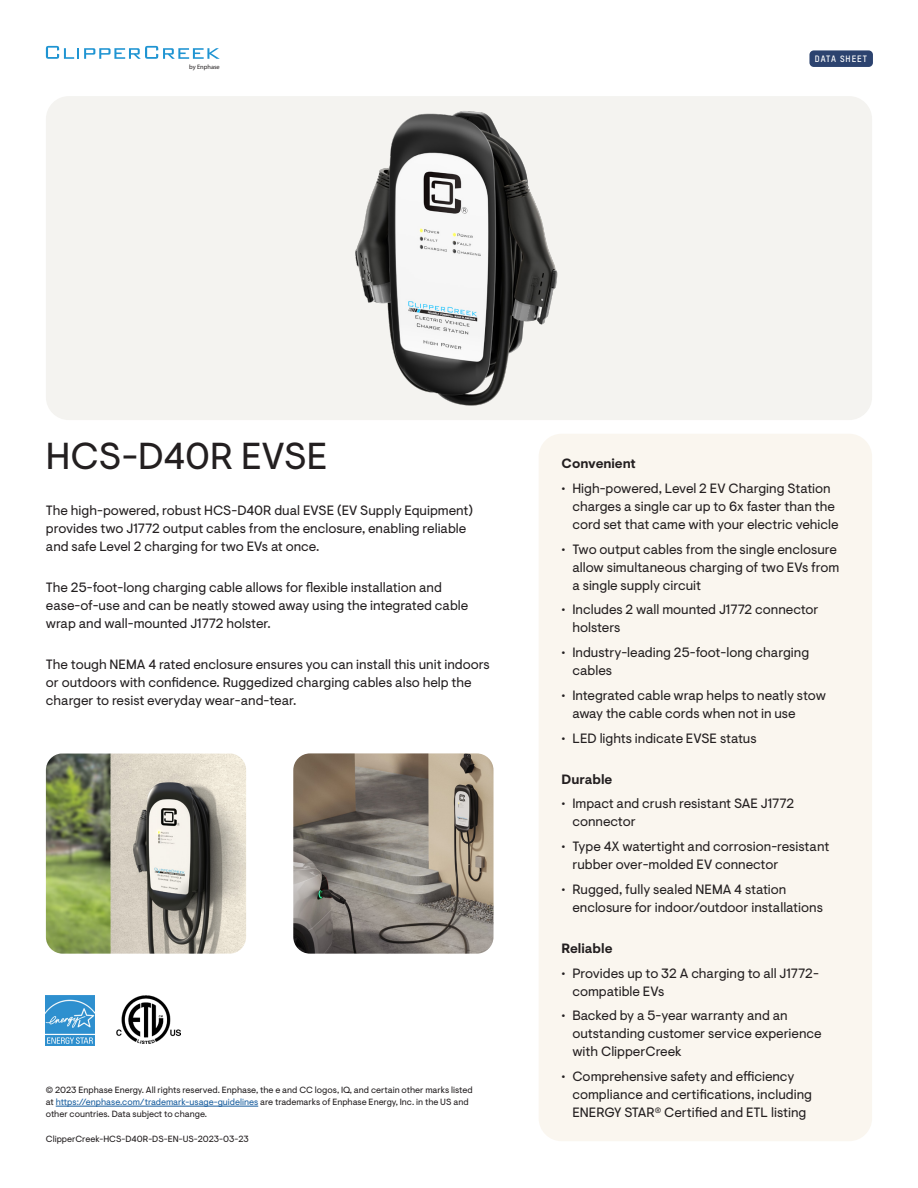
<style>
.page{position:relative;width:918px;height:1188px;background:#fff}
.page>*{position:absolute;margin:0;border:0;box-sizing:border-box;transform-origin:0 0}
.Feature_headline{font:37.5px "Enphase Visuelt";color:#231f20}
.Feature_paragraph{font:13.5px/18px "Enphase Visuelt";color:#231f20}
.Highlight_title{font:700 13.5px "Enphase Visuelt";color:#231f20}
.Footnote_left{font:9px/12px "Enphase Visuelt";color:#231f20}
.Label{font:9px "T Star Pro Bold";letter-spacing:.11em;color:#fff}
.t1{font:6.45px "Myriad Pro";color:#231f20}
.s1{color:#175d9e}
</style>
<div class="page">
<div style="left:539px;top:434px;width:333px;height:707px;background:#faf6ef;border-radius:23px"></div>
<hr style="left:56px;top:1106px;width:202px;height:1px;background:#175d9e">
<div style="left:46px;top:96px;width:826px;height:324px;background:#f4f3f0;border-radius:23px"></div>
<img style="left:355px;top:111px;width:203px;height:295px">
<div style="left:809px;top:50px;width:64px;height:17px;background:#2c436f;border-radius:4px"></div>
<svg style="left:46px;top:46px;width:174px;height:13px"></svg>
<img style="left:293px;top:753px;width:201px;height:201px">
<img style="left:46px;top:754px;width:200px;height:200px">
<img style="left:46px;top:995px;width:48px;height:50px">
<img style="left:116px;top:995px;width:65px;height:49px">
<p class="t1" style="left:189px;top:63px;width:32px">by Enphase</p>
<p class="Label" style="left:815px;top:52px;width:54px">DATA SHEET</p>
<p class="Feature_headline" style="left:46px;top:434px;width:283px">HCS-D40R EVSE</p>
<p class="Feature_paragraph" style="left:46px;top:502px;width:429px">The high-powered, robust HCS-D40R dual EVSE (EV Supply Equipment) provides two J1772 output cables from the enclosure, enabling reliable and safe Level 2 charging for two EVs at once.</p>
<p class="Feature_paragraph" style="left:46px;top:579px;width:424px">The 25-foot-long charging cable allows for flexible installation and ease-of-use and can be neatly stowed away using the integrated cable wrap and wall-mounted J1772 holster.</p>
<p class="Feature_paragraph" style="left:46px;top:656px;width:445px">The tough NEMA 4 rated enclosure ensures you can install this unit indoors or outdoors with confidence. Ruggedized charging cables also help the charger to resist everyday wear-and-tear.</p>
<p class="Footnote_left" style="left:46px;top:1084px;width:428px">© 2023 Enphase Energy. All rights reserved. Enphase, the e and CC logos, IQ, and certain other marks listed at <span class="s1">https://enphase.com/trademark-usage-guidelines</span> are trademarks of Enphase Energy, Inc. in the US and other countries. Data subject to change.</p>
<p class="Footnote_left" style="left:46px;top:1133px;width:205px">ClipperCreek-HCS-D40R-DS-EN-US-2023-03-23</p>
<p class="Highlight_title" style="left:562px;top:456px;width:76px">Convenient</p>
<p class="Feature_paragraph" style="left:572px;top:480px;width:268px;text-indent:-11px">• High-powered, Level 2 EV Charging Station charges a single car up to 6x faster than the cord set that came with your electric vehicle</p>
<p class="Feature_paragraph" style="left:572px;top:540px;width:268px;text-indent:-11px">• Two output cables from the single enclosure allow simultaneous charging of two EVs from a single supply circuit</p>
<p class="Feature_paragraph" style="left:572px;top:601px;width:248px;text-indent:-11px">• Includes 2 wall mounted J1772 connector holsters</p>
<p class="Feature_paragraph" style="left:572px;top:644px;width:238px;text-indent:-11px">• Industry-leading 25-foot-long charging cables</p>
<p class="Feature_paragraph" style="left:572px;top:687px;width:255px;text-indent:-11px">• Integrated cable wrap helps to neatly stow away the cable cords when not in use</p>
<p class="Feature_paragraph" style="left:562px;top:729px;width:197px">• LED lights indicate EVSE status</p>
<p class="Highlight_title" style="left:562px;top:771px;width:52px">Durable</p>
<p class="Feature_paragraph" style="left:572px;top:795px;width:223px;text-indent:-11px">• Impact and crush resistant SAE J1772 connector</p>
<p class="Feature_paragraph" style="left:572px;top:838px;width:258px;text-indent:-11px">• Type 4X watertight and corrosion-resistant rubber over-molded EV connector</p>
<p class="Feature_paragraph" style="left:572px;top:881px;width:252px;text-indent:-11px">• Rugged, fully sealed NEMA 4 station enclosure for indoor/outdoor installations</p>
<p class="Highlight_title" style="left:562px;top:940px;width:52px">Reliable</p>
<p class="Feature_paragraph" style="left:572px;top:964px;width:248px;text-indent:-11px">• Provides up to 32 A charging to all J1772- compatible EVs</p>
<p class="Feature_paragraph" style="left:572px;top:1007px;width:251px;text-indent:-11px">• Backed by a 5-year warranty and an outstanding customer service experience with ClipperCreek</p>
<p class="Feature_paragraph" style="left:572px;top:1068px;width:241px;text-indent:-11px">• Comprehensive safety and efficiency compliance and certifications, including<br>ENERGY STAR<sup>®</sup> Certified and ETL listing</p>
</div>
